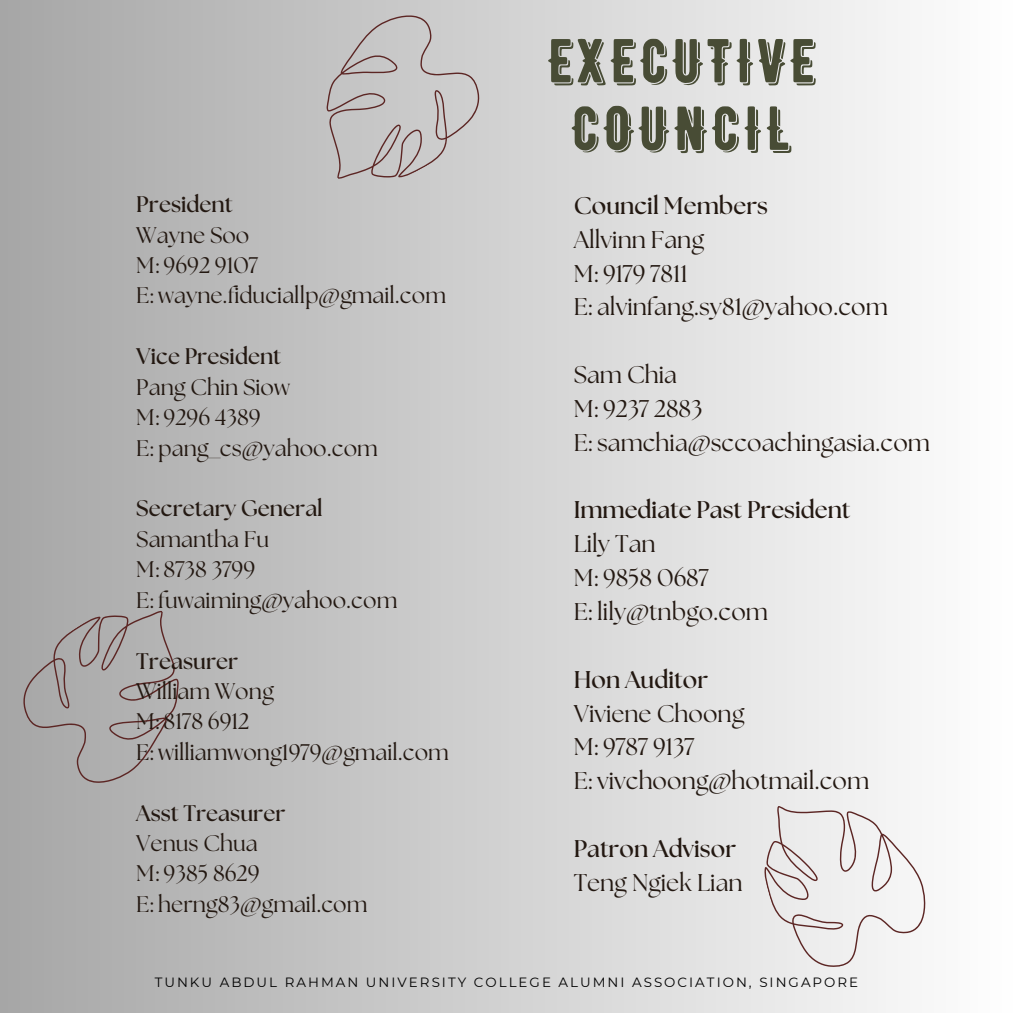
<style>
.page{position:relative;width:1013px;height:1013px;background:#fff}
.page>*{position:absolute;margin:0;border:0;box-sizing:border-box;transform-origin:0 0}
.t1{font:61.88px/67.5px "BERNIER Shade";letter-spacing:.05em;color:#484c35;text-align:center}
.t2{font:24.12px "The Seasons";color:#231811}
.t3{font:700 24.12px "The Seasons";color:#231811}
.t4{font:22.5px "The Seasons";color:#231811}
.t5{font:700 22.5px "The Seasons";color:#231811}
.t6{font:13.38px "Montserrat";letter-spacing:.15em;color:#000}
</style>
<div class="page">
<div style="left:0;top:0;width:1012px;height:1013px;background:linear-gradient(to right,#a6a6a6,#fefefe)"></div>
<svg style="left:746px;top:774px;width:192px;height:206px"></svg>
<svg style="left:282px;top:0;width:218px;height:206px;background:#c4c2c2"></svg>
<svg style="left:0;top:583px;width:226px;height:221px;background:#adabab"></svg>
<p class="t5" style="left:136px;top:194px;width:98px">President</p>
<p class="t4" style="left:136px;top:225px;width:115px">Wayne Soo</p>
<p class="t4" style="left:136px;top:255px;width:123px">M: 9692 9107</p>
<p class="t4" style="left:136px;top:285px;width:311px">E: wayne.fiduciallp@gmail.com</p>
<p class="t5" style="left:136px;top:346px;width:146px">Vice President</p>
<p class="t4" style="left:136px;top:377px;width:155px">Pang Chin Siow</p>
<p class="t4" style="left:136px;top:407px;width:126px">M: 9296 4389</p>
<p class="t4" style="left:136px;top:437px;width:243px">E: pang_cs@yahoo.com</p>
<p class="t5" style="left:136px;top:498px;width:188px">Secretary General</p>
<p class="t4" style="left:136px;top:529px;width:134px">Samantha Fu</p>
<p class="t4" style="left:136px;top:559px;width:120px">M: 8738 3799</p>
<p class="t4" style="left:136px;top:589px;width:262px">E: fuwaiming@yahoo.com</p>
<p class="t5" style="left:136px;top:650px;width:103px">Treasurer</p>
<p class="t4" style="left:136px;top:681px;width:139px">William Wong</p>
<p class="t4" style="left:136px;top:711px;width:115px">M: 8178 6912</p>
<p class="t4" style="left:136px;top:741px;width:314px">E: williamwong1979@gmail.com</p>
<p class="t5" style="left:136px;top:802px;width:151px">Asst Treasurer</p>
<p class="t4" style="left:136px;top:833px;width:123px">Venus Chua</p>
<p class="t4" style="left:136px;top:863px;width:125px">M: 9385 8629</p>
<p class="t4" style="left:136px;top:893px;width:233px">E: herng83@gmail.com</p>
<p class="t1" style="left:547px;top:27px;width:271px">EXECUTIVE<br>COUNCIL</p>
<p class="t3" style="left:573px;top:195px;width:196px">Council Members</p>
<p class="t2" style="left:573px;top:228px;width:132px">Allvinn Fang</p>
<p class="t2" style="left:573px;top:262px;width:115px">M: 9179 7811</p>
<p class="t2" style="left:573px;top:296px;width:316px">E: alvinfang.sy81@yahoo.com</p>
<p class="t2" style="left:573px;top:364px;width:105px">Sam Chia</p>
<p class="t2" style="left:573px;top:397px;width:130px">M: 9237 2883</p>
<p class="t2" style="left:573px;top:431px;width:358px">E: samchia@sccoachingasia.com</p>
<p class="t3" style="left:573px;top:499px;width:278px">Immediate Past President</p>
<p class="t2" style="left:573px;top:533px;width:83px">Lily Tan</p>
<p class="t2" style="left:573px;top:567px;width:137px">M: 9858 0687</p>
<p class="t2" style="left:573px;top:600px;width:196px">E: lily@tnbgo.com</p>
<p class="t3" style="left:573px;top:668px;width:136px">Hon Auditor</p>
<p class="t2" style="left:573px;top:702px;width:172px">Viviene Choong</p>
<p class="t2" style="left:573px;top:736px;width:122px">M: 9787 9137</p>
<p class="t2" style="left:573px;top:770px;width:297px">E: vivchoong@hotmail.com</p>
<p class="t3" style="left:573px;top:837px;width:164px">Patron Advisor</p>
<p class="t2" style="left:573px;top:871px;width:170px">Teng Ngiek Lian</p>
<p class="t6" style="left:155px;top:974px;width:705px">TUNKU ABDUL RAHMAN UNIVERSITY COLLEGE ALUMNI ASSOCIATION, SINGAPORE</p>
</div>
